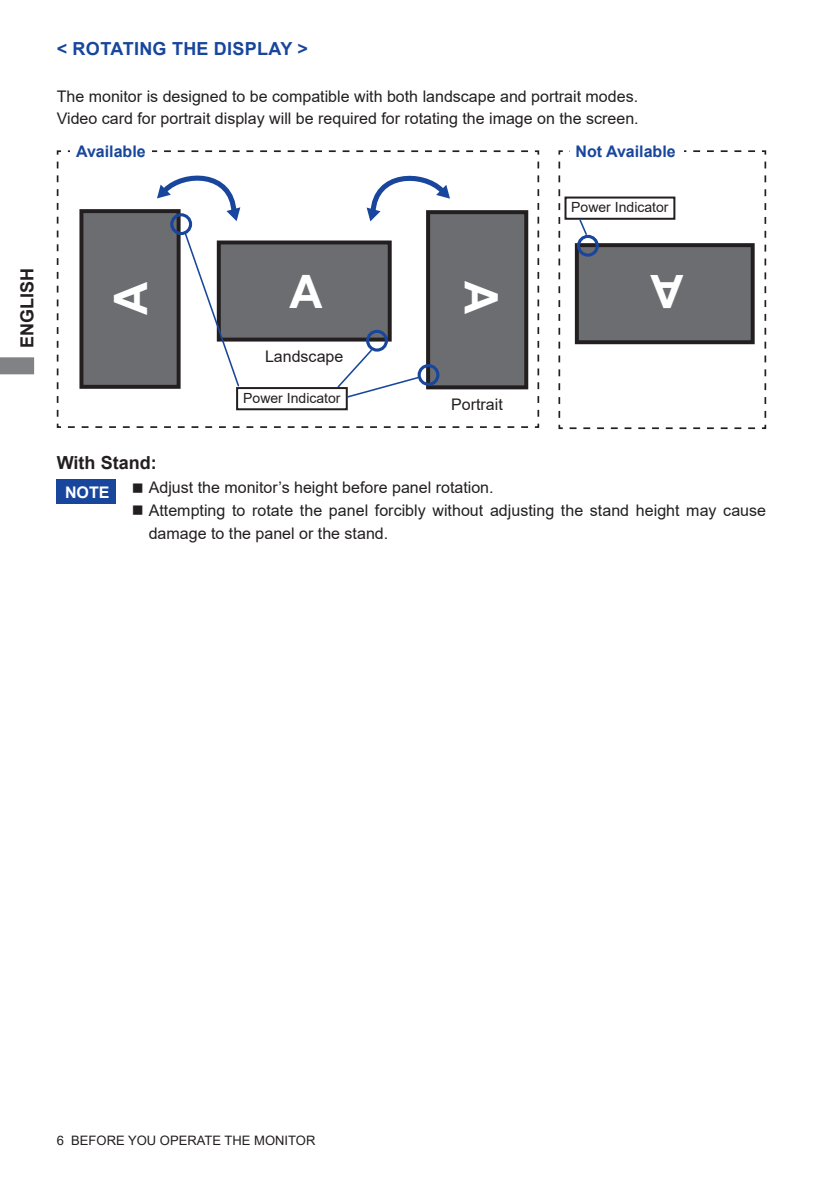
<style>
.page{position:relative;width:840px;height:1191px;background:#fff}
.page>*{position:absolute;margin:0;border:0;box-sizing:border-box;transform-origin:0 0}
.t1{font:700 46px "Arial";color:#fff}
.t2{font:700 18px "Arial";letter-spacing:.015em;color:#18469d}
.t3{font:700 18px "Arial";color:#231f20}
.t4{font:16px/22.6px "Arial";color:#231f20}
.t5{font:700 16px "Arial";color:#18469d}
.t6{font:700 16px "Arial";color:#fff}
.t7{font:14px "Arial";color:#231f20}
.t8{font:13px "Arial";color:#231f20}
</style>
<div class="page">
<svg style="left:0;top:357px;width:34px;height:17px"></svg>
<div style="left:57px;top:479px;width:59px;height:25px;background:#18469d"></div>
<svg style="left:56px;top:150px;width:483px;height:278px"></svg>
<div style="left:219px;top:242px;width:170px;height:97px;background:#6c6d70"></div>
<div style="left:217px;top:240px;width:174px;height:101px;border:4px solid #231f20"></div>
<div style="left:428px;top:212px;width:98px;height:175px;background:#6c6d70"></div>
<div style="left:426px;top:210px;width:102px;height:179px;border:4px solid #231f20"></div>
<div style="left:70px;top:143px;width:82px;height:21px;background:#fff"></div>
<div style="left:366px;top:330px;width:22px;height:21px;border:3px solid #18469d;border-radius:50%"></div>
<div style="left:236px;top:387px;width:111px;height:23px;border:2px solid #231f20"></div>
<div style="left:417px;top:364px;width:22px;height:22px;border:3px solid #18469d;border-radius:50%"></div>
<svg style="left:336px;top:348px;width:84px;height:51px"></svg>
<svg style="left:558px;top:150px;width:208px;height:280px"></svg>
<div style="left:576px;top:245px;width:176px;height:97px;background:#6c6d70"></div>
<div style="left:574px;top:243px;width:180px;height:101px;border:4px solid #231f20"></div>
<div style="left:81px;top:211px;width:97px;height:176px;background:#6c6d70"></div>
<div style="left:79px;top:209px;width:101px;height:180px;border:4px solid #231f20"></div>
<div style="left:569px;top:144px;width:114px;height:18px;background:#fff"></div>
<div style="left:170px;top:213px;width:22px;height:22px;border:3px solid #18469d;border-radius:50%"></div>
<svg style="left:183px;top:230px;width:57px;height:157px"></svg>
<div style="left:564px;top:196px;width:111px;height:24px;border:2px solid #231f20"></div>
<div style="left:576px;top:235px;width:22px;height:22px;border:3px solid #18469d;border-radius:50%"></div>
<svg style="left:577px;top:218px;width:11px;height:18px"></svg>
<svg style="left:366px;top:176px;width:84px;height:45px"></svg>
<svg style="left:157px;top:176px;width:83px;height:45px"></svg>
<p class="t3" style="left:14px;top:348px;width:82px;rotate:-90deg">ENGLISH</p>
<p class="t2" style="left:57px;top:36px;width:252px">&lt; ROTATING THE DISPLAY &gt;</p>
<p class="t4" style="left:57px;top:85px;width:583px">The monitor is designed to be compatible with both landscape and portrait modes.<br>Video card for portrait display will be required for rotating the image on the screen.</p>
<p class="t5" style="left:76px;top:140px;width:71px">Available</p>
<h1 class="t1" style="left:98px;top:315px;width:35px;rotate:-90deg">A</h1>
<p class="t3" style="left:57px;top:450px;width:101px">With Stand:</p>
<p class="t4" style="left:265px;top:345px;width:80px">Landscape</p>
<p class="t7" style="left:243px;top:388px;width:99px">Power Indicator</p>
<h1 class="t1" style="left:513px;top:281px;width:35px;rotate:90deg">A</h1>
<p class="t4" style="left:451px;top:392px;width:53px">Portrait</p>
<p class="t5" style="left:575px;top:140px;width:102px">Not Available</p>
<p class="t7" style="left:571px;top:197px;width:99px">Power Indicator</p>
<h1 class="t1" style="left:683px;top:324px;width:35px;rotate:-180deg">A</h1>
<p class="t6" style="left:65px;top:481px;width:46px">NOTE</p>
<p class="t4" style="left:132px;top:476px;width:363px">■ Adjust the monitor’s height before panel rotation.</p>
<p class="t4" style="left:149px;top:499px;width:618px;text-indent:-17px">■ Attempting to rotate the panel forcibly without adjusting the stand height may cause damage to the panel or the stand.</p>
<p class="t8" style="left:57px;top:1131px;width:260px">6 BEFORE YOU OPERATE THE MONITOR</p>
</div>
